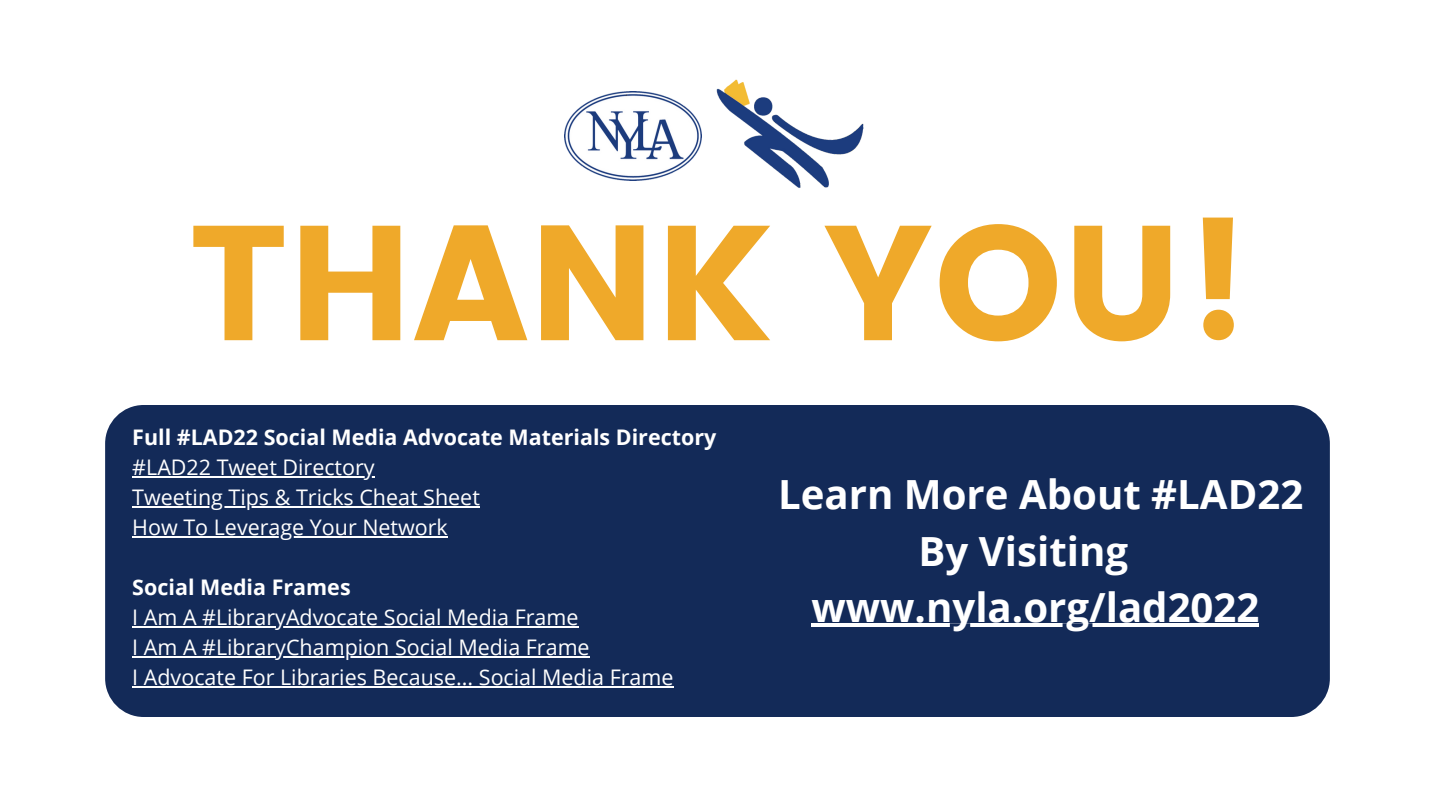
<style>
.page{position:relative;width:1440px;height:810px;background:#fff}
.page>*{position:absolute;margin:0;border:0;box-sizing:border-box;transform-origin:0 0}
.t1{font:163.1px "Poppins";color:#efa92a}
.t2{font:700 40.2px "Open Sans";color:#fff}
.t3{font:21.5px "Open Sans";color:#fff}
.t4{font:700 21.5px "Open Sans";color:#fff}
</style>
<div class="page">
<div style="left:105px;top:405px;width:1225px;height:312px;background:#132a58;border-radius:39px"></div>
<hr style="left:132px;top:476px;width:243px;height:2px;background:#fff">
<hr style="left:132px;top:506px;width:348px;height:2px;background:#fff">
<hr style="left:132px;top:536px;width:316px;height:2px;background:#fff">
<hr style="left:132px;top:626px;width:447px;height:2px;background:#fff">
<hr style="left:132px;top:656px;width:458px;height:2px;background:#fff">
<hr style="left:132px;top:686px;width:542px;height:2px;background:#fff">
<hr style="left:811px;top:624px;width:448px;height:3px;background:#fff">
<img style="left:564px;top:92px;width:138px;height:89px">
<img style="left:716px;top:79px;width:148px;height:109px">
<p class="t1" style="left:189px;top:189px;width:1064px">THANK YOU!</p>
<p class="t4" style="left:132px;top:422px;width:586px">Full #LAD22 Social Media Advocate Materials Directory</p>
<p class="t3" style="left:132px;top:452px;width:244px">#LAD22 Tweet Directory</p>
<p class="t3" style="left:132px;top:482px;width:349px">Tweeting Tips &amp; Tricks Cheat Sheet</p>
<p class="t3" style="left:132px;top:512px;width:317px">How To Leverage Your Network</p>
<p class="t4" style="left:132px;top:572px;width:220px">Social Media Frames</p>
<p class="t3" style="left:132px;top:602px;width:448px">I Am A #LibraryAdvocate Social Media Frame</p>
<p class="t3" style="left:132px;top:632px;width:459px">I Am A #LibraryChampion Social Media Frame</p>
<p class="t3" style="left:132px;top:662px;width:543px">I Advocate For Libraries Because... Social Media Frame</p>
<p class="t2" style="left:778px;top:466px;width:527px">Learn More About #LAD22</p>
<p class="t2" style="left:919px;top:523px;width:211px">By Visiting</p>
<p class="t2" style="left:811px;top:579px;width:449px">www.nyla.org/lad2022</p>
</div>
